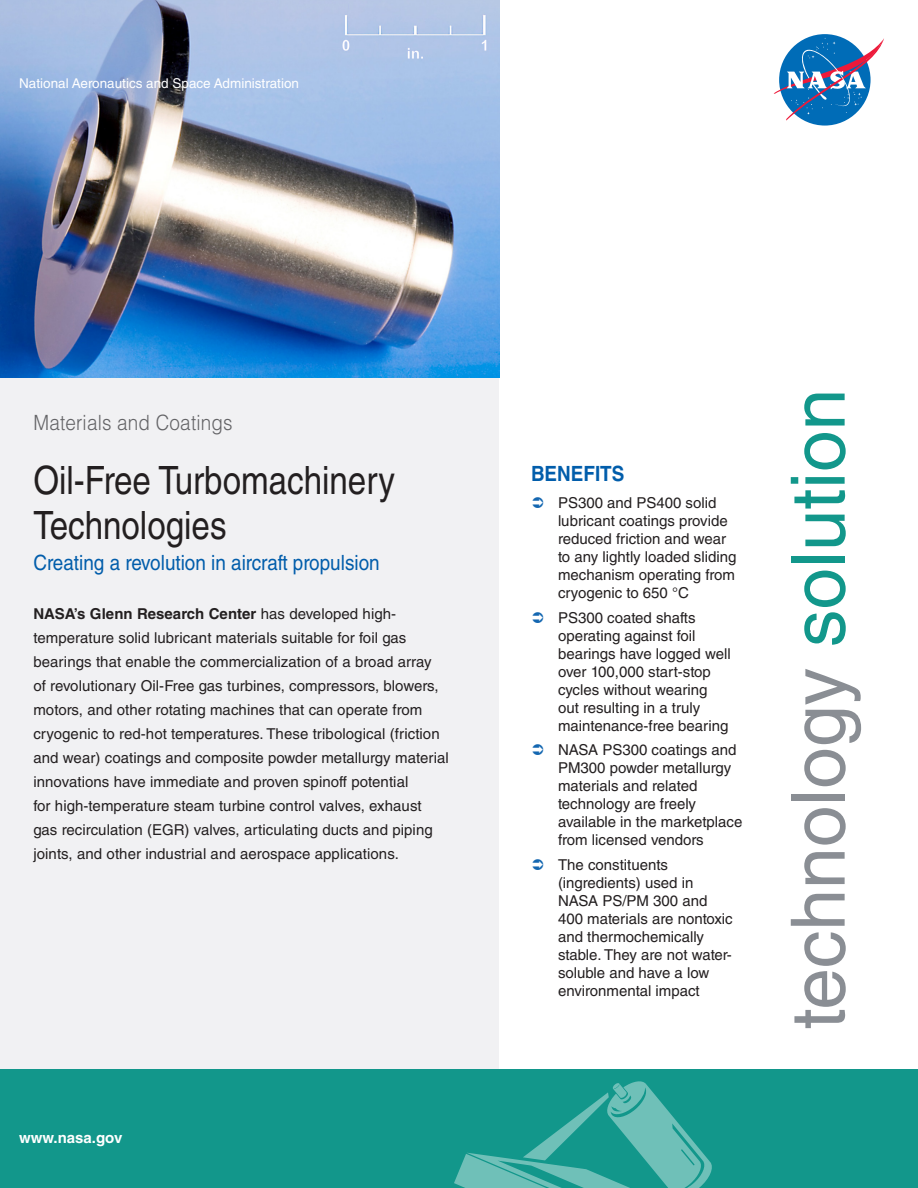
<style>
.page{position:relative;width:918px;height:1188px;background:#fff}
.page>*{position:absolute;margin:0;border:0;box-sizing:border-box;transform-origin:0 0}
.t1{font:75px "Helvetica LT Std";color:#8a8e94}
._01_Title{font:39px/45px "Helvetica LT Std";color:#231f20;scale:.85 1}
._01_Subtitle{font:21px "Helvetica LT Std";color:#015dab;scale:.9 1}
.t2{font:300 21px "Helvetica LT Std";letter-spacing:.01em;color:#636366;scale:.9 1}
.Header_1{font:700 21px "Helvetica LT Std";color:#015dab;scale:.9 1}
.Opening_Paragraph{font:15px/18px "Helvetica LT Std";color:#231f20}
.t3{font:700 15px "Helvetica LT Std";color:#fff}
.t4{font:13.5px "Helvetica LT Std";color:#fff}
.s1{font-weight:700}
.s2{color:#12978b}
</style>
<div class="page">
<div style="left:0;top:0;width:500px;height:1184px;background:#f1f1f3"></div>
<svg style="left:779px;top:34px;width:92px;height:92px"></svg>
<svg style="left:774px;top:38px;width:110px;height:83px"></svg>
<div style="left:0;top:1069px;width:918px;height:119px;background:#12978b"></div>
<svg style="left:454px;top:1081px;width:258px;height:107px"></svg>
<img style="left:0;top:0;width:500px;height:378px">
<p class="t4" style="left:19px;top:75px;width:281px">National Aeronautics and Space Administration</p>
<h3 class="t2" style="left:33px;top:409px;width:223px">Materials and Coatings</h3>
<p class="_01_Title" style="left:33px;top:457px;width:427px">Oil-Free Turbomachinery<br>Technologies</p>
<p class="_01_Subtitle" style="left:33px;top:550px;width:386px">Creating a revolution in aircraft propulsion</p>
<p class="Opening_Paragraph" style="left:33px;top:601px;width:417px;line-height:24px"><span class="s1">NASA’s Glenn Research Center</span> has developed high&shy;temperature solid lubricant materials suitable for foil gas bearings that enable the commercialization of a broad array<br>of revolutionary Oil-Free gas turbines, compressors, blowers, motors, and other rotating machines that can operate from cryogenic to red-hot temperatures. These tribological (friction and wear) coatings and composite powder metallurgy material innovations have immediate and proven spinoff potential<br>for high-temperature steam turbine control valves, exhaust gas recirculation (EGR) valves, articulating ducts and piping joints, and other industrial and aerospace applications.</p>
<p class="t3" style="left:19px;top:1128px;width:105px">www.nasa.gov</p>
<p class="Header_1" style="left:531px;top:461px;width:105px">BENEFITS</p>
<p class="Opening_Paragraph" style="left:558px;top:494px;width:180px">PS300 and PS400 solid lubricant coatings provide reduced friction and wear to any lightly loaded sliding mechanism operating from cryogenic to 650 °C</p>
<p class="Opening_Paragraph" style="left:558px;top:608px;width:174px">PS300 coated shafts operating against foil bearings have logged well over 100,000 start-stop cycles without wearing out resulting in a truly maintenance-free bearing</p>
<p class="Opening_Paragraph" style="left:558px;top:741px;width:186px">NASA PS300 coatings and<br>PM300 powder metallurgy materials and related technology are freely available in the marketplace from licensed vendors</p>
<p class="Opening_Paragraph" style="left:558px;top:856px;width:176px">The constituents (ingredients) used in<br>NASA PS/PM 300 and<br>400 materials are nontoxic and thermochemically stable. They are not water&shy;soluble and have a low environmental impact</p>
<h1 class="t1" style="left:775px;top:1029px;width:642px;rotate:-90deg">technology <span class="s2">solution</span></h1>
</div>
